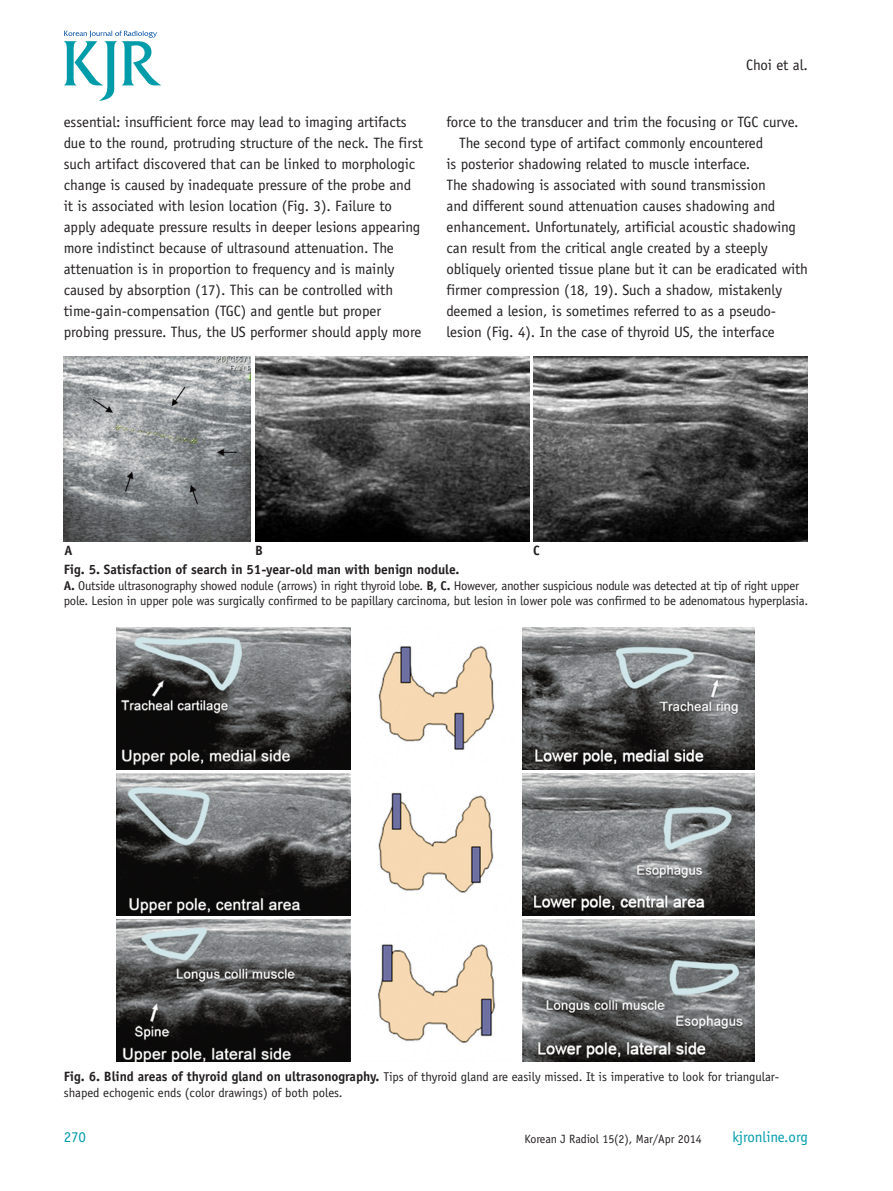
<style>
.page{position:relative;width:893px;height:1191px;background:#fff}
.page>*{position:absolute;margin:0;border:0;box-sizing:border-box;transform-origin:0 0}
.t1{font:15px/21px "Officina Sans Std";letter-spacing:-.005em;color:#231f20}
.t2{font:15px "Officina Sans Std";letter-spacing:-.005em;color:#009caa}
.t3{font:700 13.5px "Officina Sans Std";letter-spacing:-.005em;color:#231f20}
.t4{font:12.75px/15.3px "Officina Sans Std";letter-spacing:-.015em;color:#231f20}
.t5{font:12px "Officina Sans Std";letter-spacing:-.005em;color:#231f20}
.s1{font-weight:700}
.s2{font-weight:700;font-size:13.5px}
</style>
<div class="page">
<svg style="left:64px;top:31px;width:97px;height:70px"></svg>
<img style="left:534px;top:356px;width:274px;height:185px">
<img style="left:255px;top:356px;width:274px;height:185px">
<img style="left:64px;top:356px;width:187px;height:185px">
<img style="left:117px;top:627px;width:638px;height:142px">
<img style="left:117px;top:773px;width:638px;height:142px">
<img style="left:117px;top:919px;width:638px;height:143px">
<div style="left:351px;top:622px;width:8px;height:445px;background:#fff"></div>
<div style="left:514px;top:622px;width:8px;height:445px;background:#fff"></div>
<p class="t1" style="left:746px;top:54px;width:63px">Choi et al.</p>
<p class="t1" style="left:64px;top:112px;width:361px">essential: insufficient force may lead to imaging artifacts due to the round, protruding structure of the neck. The first such artifact discovered that can be linked to morphologic change is caused by inadequate pressure of the probe and it is associated with lesion location (Fig. 3). Failure to apply adequate pressure results in deeper lesions appearing more indistinct because of ultrasound attenuation. The attenuation is in proportion to frequency and is mainly caused by absorption (17). This can be controlled with time-gain-compensation (TGC) and gentle but proper probing pressure. Thus, the US performer should apply more</p>
<p class="t1" style="left:446px;top:112px;width:353px">force to the transducer and trim the focusing or TGC curve.</p>
<p class="t1" style="left:459px;top:133px;width:306px">The second type of artifact commonly encountered</p>
<p class="t1" style="left:446px;top:154px;width:305px">is posterior shadowing related to muscle interface.</p>
<p class="t1" style="left:446px;top:175px;width:321px">The shadowing is associated with sound transmission</p>
<p class="t1" style="left:446px;top:196px;width:330px">and different sound attenuation causes shadowing and</p>
<p class="t1" style="left:446px;top:217px;width:351px">enhancement. Unfortunately, artificial acoustic shadowing</p>
<p class="t1" style="left:446px;top:238px;width:323px">can result from the critical angle created by a steeply</p>
<p class="t1" style="left:446px;top:259px;width:363px">obliquely oriented tissue plane but it can be eradicated with</p>
<p class="t1" style="left:446px;top:280px;width:337px">firmer compression (18, 19). Such a shadow, mistakenly</p>
<p class="t1" style="left:446px;top:301px;width:331px">deemed a lesion, is sometimes referred to as a pseudo-</p>
<p class="t1" style="left:446px;top:322px;width:330px">lesion (Fig. 4). In the case of thyroid US, the interface</p>
<p class="t3" style="left:65px;top:542px;width:10px">A</p>
<p class="t3" style="left:255px;top:542px;width:9px">B</p>
<p class="t3" style="left:533px;top:542px;width:8px">C</p>
<p class="t3" style="left:64px;top:561px;width:397px">Fig. 5. Satisfaction of search in 51-year-old man with benign nodule.</p>
<p class="t4" style="left:64px;top:577px;width:746px"><span class="s1">A.</span> Outside ultrasonography showed nodule (arrows) in right thyroid lobe. <span class="s1">B, C.</span> However, another suspicious nodule was detected at tip of right upper pole. Lesion in upper pole was surgically confirmed to be papillary carcinoma, but lesion in lower pole was confirmed to be adenomatous hyperplasia.</p>
<p class="t4" style="left:64px;top:1068px;width:717px;line-height:15.8px"><span class="s2">Fig. 6. Blind areas of thyroid gland on ultrasonography.</span> Tips of thyroid gland are easily missed. It is imperative to look for triangular&shy;shaped echogenic ends (color drawings) of both poles.</p>
<p class="t2" style="left:64px;top:1128px;width:24px">270</p>
<p class="t5" style="left:524px;top:1132px;width:179px">Korean J Radiol 15(2), Mar/Apr 2014</p>
<p class="t2" style="left:732px;top:1128px;width:77px">kjronline.org</p>
</div>
